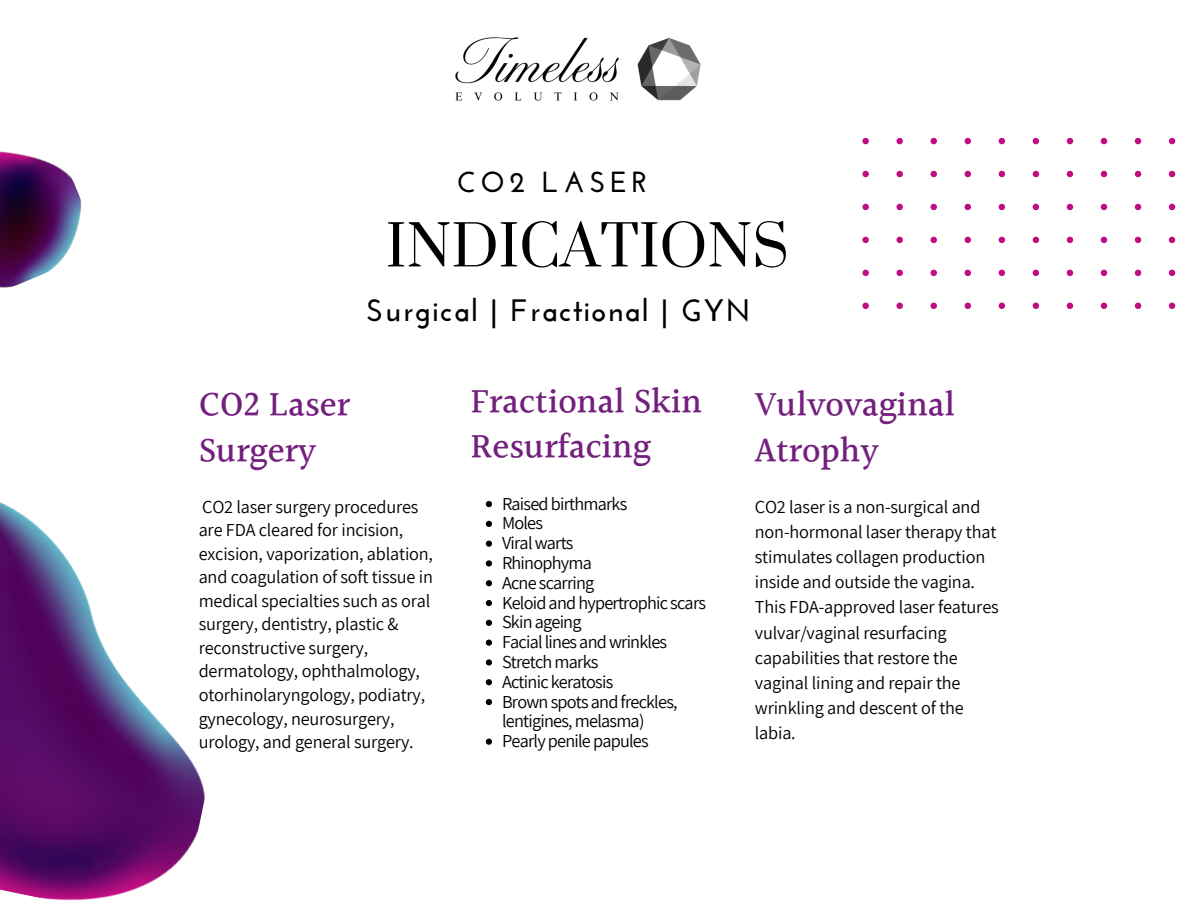
<style>
.page{position:relative;width:1188px;height:918px;background:#fff}
.page>*{position:absolute;margin:0;border:0;box-sizing:border-box;transform-origin:0 0}
.t1{font:55.2px "Prata";color:#000}
.t2{font:500 35.4px/45.8px "Halant";color:#731f7d}
.t3{font:700 30.9px "Josefin Sans";letter-spacing:.05em;color:#000}
.t4{font:700 29.1px "Josefin Sans";letter-spacing:.15em;color:#000}
.t5{font:18.3px/23.5px "Assistant";letter-spacing:-.01em;color:#000}
.t6{font:18.3px/19.8px "Assistant";letter-spacing:-.04em;color:#000}
</style>
<div class="page">
<img style="left:0;top:502px;width:205px;height:399px">
<svg style="left:486px;top:501px;width:6px;height:6px"></svg>
<svg style="left:486px;top:521px;width:6px;height:6px"></svg>
<svg style="left:486px;top:541px;width:6px;height:6px"></svg>
<svg style="left:486px;top:560px;width:6px;height:7px"></svg>
<svg style="left:486px;top:580px;width:6px;height:6px"></svg>
<svg style="left:486px;top:600px;width:6px;height:6px"></svg>
<svg style="left:486px;top:620px;width:6px;height:6px"></svg>
<svg style="left:486px;top:640px;width:6px;height:6px"></svg>
<svg style="left:486px;top:659px;width:6px;height:7px"></svg>
<svg style="left:486px;top:679px;width:6px;height:6px"></svg>
<svg style="left:486px;top:699px;width:6px;height:6px"></svg>
<svg style="left:486px;top:739px;width:6px;height:6px"></svg>
<img style="left:0;top:151px;width:82px;height:137px">
<svg style="left:862px;top:138px;width:313px;height:171px"></svg>
<img style="left:455px;top:37px;width:246px;height:64px">
<h3 class="t4" style="left:457px;top:170px;width:192px">CO2 LASER</h3>
<h1 class="t1" style="left:386px;top:212px;width:405px">INDICATIONS</h1>
<h3 class="t3" style="left:366px;top:298px;width:386px">Surgical | Fractional | GYN</h3>
<h2 class="t2" style="left:199px;top:383px;width:153px">CO2 Laser<br>Surgery</h2>
<p class="t5" style="left:199px;top:494px;width:236px">CO2 laser surgery procedures are FDA cleared for incision, excision, vaporization, ablation, and coagulation of soft tissue in medical specialties such as oral surgery, dentistry, plastic &amp; reconstructive surgery, dermatology, ophthalmology, otorhinolaryngology, podiatry, gynecology, neurosurgery, urology, and general surgery.</p>
<h2 class="t2" style="left:471px;top:380px;width:233px">Fractional Skin<br>Resurfacing</h2>
<p class="t6" style="left:502px;top:493px;width:206px">Raised birthmarks<br>Moles<br>Viral warts<br>Rhinophyma<br>Acne scarring<br>Keloid and hypertrophic scars<br>Skin ageing<br>Facial lines and wrinkles<br>Stretch marks<br>Actinic keratosis<br>Brown spots and freckles, lentigines, melasma)<br>Pearly penile papules</p>
<h2 class="t2" style="left:755px;top:383px;width:202px">Vulvovaginal<br>Atrophy</h2>
<p class="t5" style="left:755px;top:494px;width:245px;line-height:25px">CO2 laser is a non-surgical and non-hormonal laser therapy that stimulates collagen production inside and outside the vagina.<br>This FDA-approved laser features vulvar/vaginal resurfacing capabilities that restore the vaginal lining and repair the wrinkling and descent of the labia.</p>
</div>
